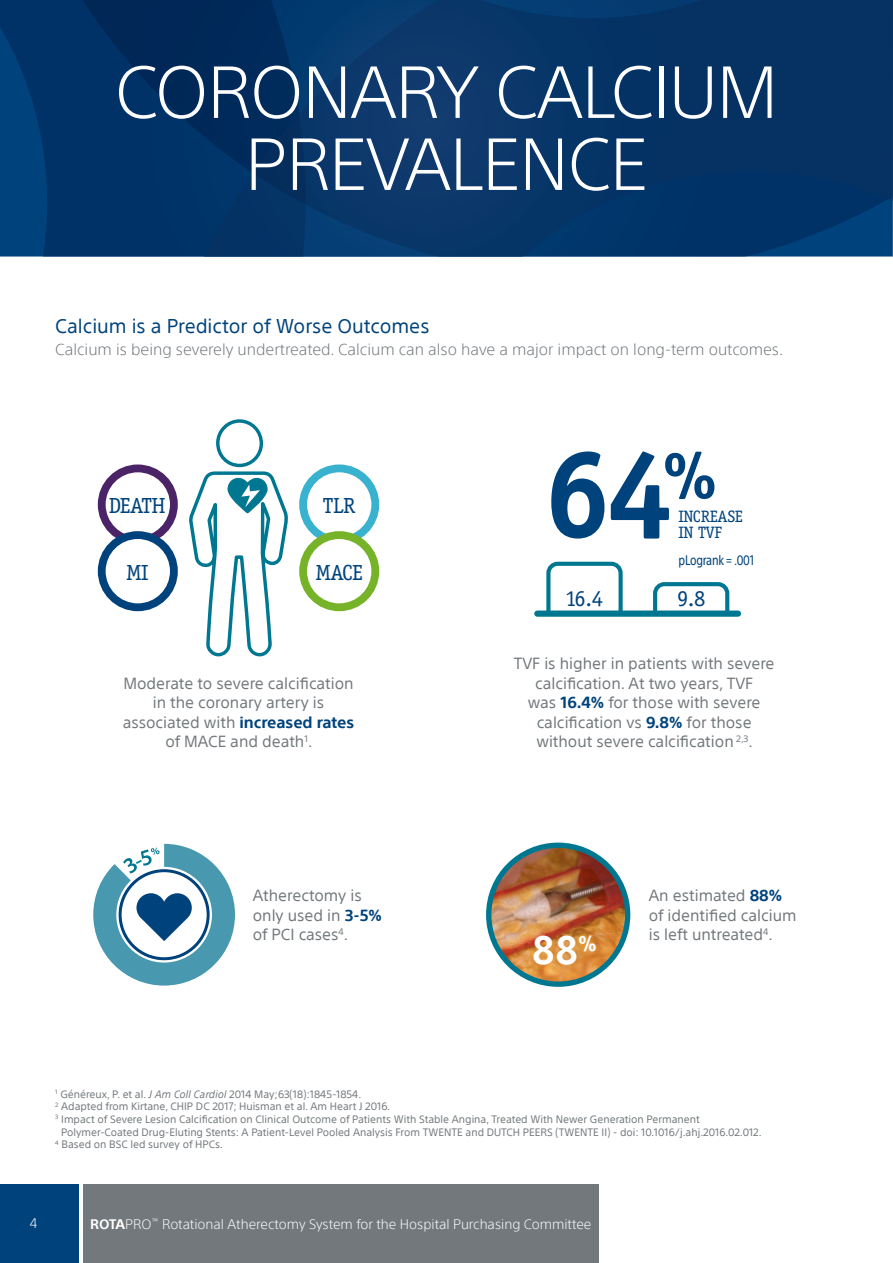
<style>
.page{position:relative;width:893px;height:1263px;background:#fff}
.page>*{position:absolute;margin:0;border:0;box-sizing:border-box;transform-origin:0 0}
.t1{font:700 124.05px "Officina Serif";color:#00437c}
.t2{font:300 72px/72px "SST";letter-spacing:-.02em;color:#fff;text-align:center}
.t3{font:700 41.55px "Officina Serif";color:#fff}
.t4{font:22.8px "Officina Serif";color:#00437c}
.t5{font:21.9px "Officina Serif";letter-spacing:-.02em;color:#00437c}
.t6{font:19.5px "SST";color:#00437c}
.t7{font:16.5px/16.5px "Officina Serif";letter-spacing:-.01em;color:#00437c}
.t8{font:15.75px/19.5px "SST";color:#72787c;text-align:center}
.t9{font:300 15.75px "SST";color:#72787c}
.t10{font:300 13.5px "SST";color:#fff}
.t11{font:condensed 13.5px "SST";letter-spacing:-.02em;color:#00437c}
.t12{font:10.5px "SST";color:#72787c}
.s1{font-weight:700;color:#00437c}
.s2{font-style:italic}
.s3{font-weight:700}
</style>
<div class="page">
<svg style="left:0;top:0;width:893px;height:256px;background:#043467"></svg>
<div style="left:0;top:1184px;width:79px;height:79px;background:#00437c"></div>
<div style="left:83px;top:1184px;width:516px;height:79px;background:#72787c"></div>
<svg style="left:189px;top:419px;width:99px;height:238px"></svg>
<div style="left:98px;top:464px;width:80px;height:80px;border:8px solid #4b2367;border-radius:50%"></div>
<div style="left:102px;top:535px;width:72px;height:72px;background:#fff;border-radius:50%"></div>
<div style="left:98px;top:531px;width:80px;height:80px;border:8px solid #00437c;border-radius:50%"></div>
<div style="left:299px;top:464px;width:80px;height:80px;border:8px solid #38b2cf;border-radius:50%"></div>
<div style="left:303px;top:535px;width:72px;height:72px;background:#fff;border-radius:50%"></div>
<div style="left:299px;top:531px;width:80px;height:80px;border:8px solid #77b328;border-radius:50%"></div>
<svg style="left:653px;top:582px;width:77px;height:28px"></svg>
<svg style="left:546px;top:561px;width:77px;height:49px"></svg>
<div style="left:537px;top:610px;width:201px;height:7px;background:#007791"></div>
<svg style="left:93px;top:844px;width:142px;height:141px"></svg>
<img style="left:486px;top:842px;width:144px;height:145px">
<h2 class="t2" style="left:115px;top:56px;width:665px">CORONARY CALCIUM<br>PREVALENCE</h2>
<h3 class="t6" style="left:55px;top:314px;width:376px">Calcium is a Predictor of Worse Outcomes</h3>
<h3 class="t9" style="left:55px;top:340px;width:729px">Calcium is being severely undertreated. Calcium can also have a major impact on long-term outcomes.</h3>
<h3 class="t5" style="left:109px;top:492px;width:58px">DEATH</h3>
<h3 class="t5" style="left:323px;top:492px;width:34px">TLR</h3>
<h3 class="t5" style="left:126px;top:559px;width:24px">MI</h3>
<h3 class="t5" style="left:316px;top:559px;width:49px">MACE</h3>
<h3 class="t8" style="left:123px;top:673px;width:233px">Moderate to severe calcification in the coronary artery is associated with <span class="s1">increased rates </span>of MACE and death<sup>1</sup>.</h3>
<h1 class="t1" style="left:542px;top:417px;width:177px">64<sup>%</sup></h1>
<h3 class="t7" style="left:679px;top:508px;width:66px">INCREASE<br>IN TVF</h3>
<p class="t11" style="left:679px;top:552px;width:77px">pLogrank = .001</p>
<h3 class="t4" style="left:565px;top:584px;width:39px">16.4</h3>
<h3 class="t4" style="left:677px;top:584px;width:30px">9.8</h3>
<h3 class="t8" style="left:514px;top:654px;width:262px">TVF is higher in patients with severe calcification. At two years, TVF<br>was <span class="s1">16.4%</span> for those with severe calcification vs <span class="s1">9.8%</span> for those without severe calcification <sup>2,3</sup>.</h3>
<h3 class="t8" style="left:253px;top:886px;width:131px;text-align:left">Atherectomy is only used in <span class="s1">3-5% </span>of PCI cases<sup>4</sup>.</h3>
<h3 class="t8" style="left:649px;top:886px;width:149px;text-align:left">An estimated <span class="s1">88% </span>of identified calcium is left untreated<sup>4</sup>.</h3>
<h3 class="t3" style="left:532px;top:924px;width:67px">88<sup>%</sup></h3>
<p class="t12" style="left:55px;top:1088px;width:308px"><sup>1</sup> Généreux, P. et al. <span class="s2">J Am Coll Cardiol</span> 2014 May;63(18):1845-1854.</p>
<p class="t12" style="left:55px;top:1100px;width:336px"><sup>2</sup> Adapted from Kirtane, CHIP DC 2017; Huisman et al. Am Heart J 2016.</p>
<p class="t12" style="left:55px;top:1113px;width:646px"><sup>3</sup> Impact of Severe Lesion Calcification on Clinical Outcome of Patients With Stable Angina, Treated With Newer Generation Permanent</p>
<p class="t12" style="left:61px;top:1125px;width:702px">Polymer-Coated Drug-Eluting Stents: A Patient-Level Pooled Analysis From TWENTE and DUTCH PEERS (TWENTE II) - doi: 10.1016/j.ahj.2016.02.012.</p>
<p class="t12" style="left:55px;top:1138px;width:169px"><sup>4</sup> Based on BSC led survey of HPCs.</p>
<p class="t10" style="left:30px;top:1216px;width:9px">4</p>
<p class="t10" style="left:90px;top:1216px;width:503px"><span class="s3">ROTA</span>PRO<sup>™</sup> Rotational Atherectomy System for the Hospital Purchasing Committee</p>
</div>
